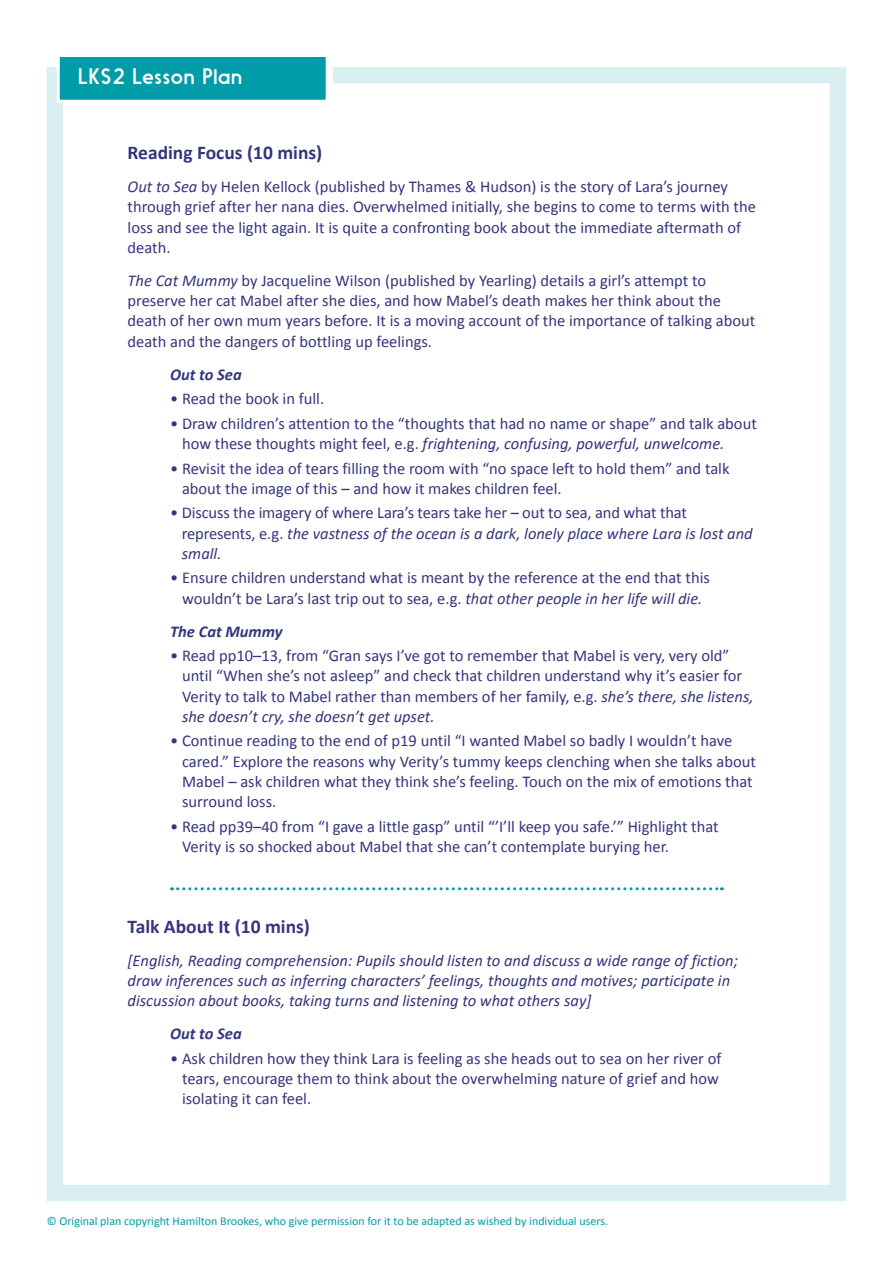
<style>
.page{position:relative;width:893px;height:1263px;background:#fff}
.page>*{position:absolute;margin:0;border:0;box-sizing:border-box;transform-origin:0 0}
.t1{font:21px "Nanami Rounded Book";letter-spacing:.04em;color:#fff}
.t2{font:700 19.5px "Calibri";color:#34367d}
.t3{font:16.5px/20.2px "Calibri";color:#34367d}
.t4{font:italic 16.5px/20.2px "Calibri";color:#34367d}
.t5{font:italic 700 16.5px "Calibri";color:#34367d}
.t6{font:12px "Calibri";color:#009ca8}
.s1{font-style:italic}
</style>
<div class="page">
<div style="left:47px;top:67px;width:799px;height:1134px;border:16px solid #d9f0f2"></div>
<div style="left:63px;top:61px;width:269px;height:46px;background:#fff"></div>
<div style="left:57px;top:54px;width:272px;height:49px;background:#009ca8;border:3px solid #fff"></div>
<svg style="left:172px;top:887px;width:550px;height:3px"></svg>
<p class="t1" style="left:78px;top:64px;width:166px">LKS2 Lesson Plan</p>
<p class="t2" style="left:128px;top:140px;width:196px">Reading Focus (10 mins)</p>
<p class="t3" style="left:128px;top:176px;width:630px"><span class="s1">Out to Sea</span> by Helen Kellock (published by Thames &amp; Hudson) is the story of Lara’s journey through grief after her nana dies. Overwhelmed initially, she begins to come to terms with the loss and see the light again. It is quite a confronting book about the immediate aftermath of death.</p>
<p class="t3" style="left:128px;top:270px;width:629px"><span class="s1">The Cat Mummy</span> by Jacqueline Wilson (published by Yearling) details a girl’s attempt to preserve her cat Mabel after she dies, and how Mabel’s death makes her think about the death of her own mum years before. It is a moving account of the importance of talking about death and the dangers of bottling up feelings.</p>
<p class="t5" style="left:170px;top:364px;width:73px">Out to Sea</p>
<p class="t3" style="left:170px;top:388px;width:156px">• Read the book in full.</p>
<p class="t3" style="left:182px;top:413px;width:576px;text-indent:-12px">• Draw children’s attention to the “thoughts that had no name or shape” and talk about how these thoughts might feel, e.g. <span class="s1">frightening, confusing, powerful, unwelcome.</span></p>
<p class="t3" style="left:182px;top:457px;width:549px;text-indent:-12px">• Revisit the idea of tears filling the room with “no space left to hold them” and talk about the image of this – and how it makes children feel.</p>
<p class="t3" style="left:182px;top:502px;width:572px;text-indent:-12px">• Discuss the imagery of where Lara’s tears take her – out to sea, and what that represents, e.g. <span class="s1">the vastness of the ocean is a dark, lonely place where Lara is lost and small.</span></p>
<p class="t3" style="left:170px;top:567px;width:541px;text-align:center">• Ensure children understand what is meant by the reference at the end that this wouldn’t be Lara’s last trip out to sea, e.g. <span class="s1">that other people in her life will die.</span></p>
<p class="t5" style="left:170px;top:621px;width:114px">The Cat Mummy</p>
<p class="t3" style="left:182px;top:645px;width:573px;text-indent:-12px">• Read pp10–13, from “Gran says I’ve got to remember that Mabel is very, very old” until “When she’s not asleep” and check that children understand why it’s easier for Verity to talk to Mabel rather than members of her family, e.g. <span class="s1">she’s there, she listens, she doesn’t cry, she doesn’t get upset.</span></p>
<p class="t3" style="left:182px;top:730px;width:575px;text-indent:-12px">• Continue reading to the end of p19 until “I wanted Mabel so badly I wouldn’t have cared.” Explore the reasons why Verity’s tummy keeps clenching when she talks about Mabel – ask children what they think she’s feeling. Touch on the mix of emotions that surround loss.</p>
<p class="t3" style="left:182px;top:815px;width:538px;text-indent:-12px">• Read pp39–40 from “I gave a little gasp” until “’I’ll keep you safe.’” Highlight that<br>Verity is so shocked about Mabel that she can’t contemplate burying her.</p>
<p class="t2" style="left:128px;top:914px;width:184px">Talk About It (10 mins)</p>
<p class="t4" style="left:128px;top:949px;width:612px">[English, Reading comprehension: Pupils should listen to and discuss a wide range of fiction; draw inferences such as inferring characters’ feelings, thoughts and motives; participate in discussion about books, taking turns and listening to what others say]</p>
<p class="t5" style="left:170px;top:1023px;width:73px">Out to Sea</p>
<p class="t3" style="left:182px;top:1048px;width:541px;text-indent:-12px">• Ask children how they think Lara is feeling as she heads out to sea on her river of tears, encourage them to think about the overwhelming nature of grief and how isolating it can feel.</p>
<p class="t6" style="left:47px;top:1213px;width:563px">© Original plan copyright Hamilton Brookes, who give permission for it to be adapted as wished by individual users.</p>
</div>
